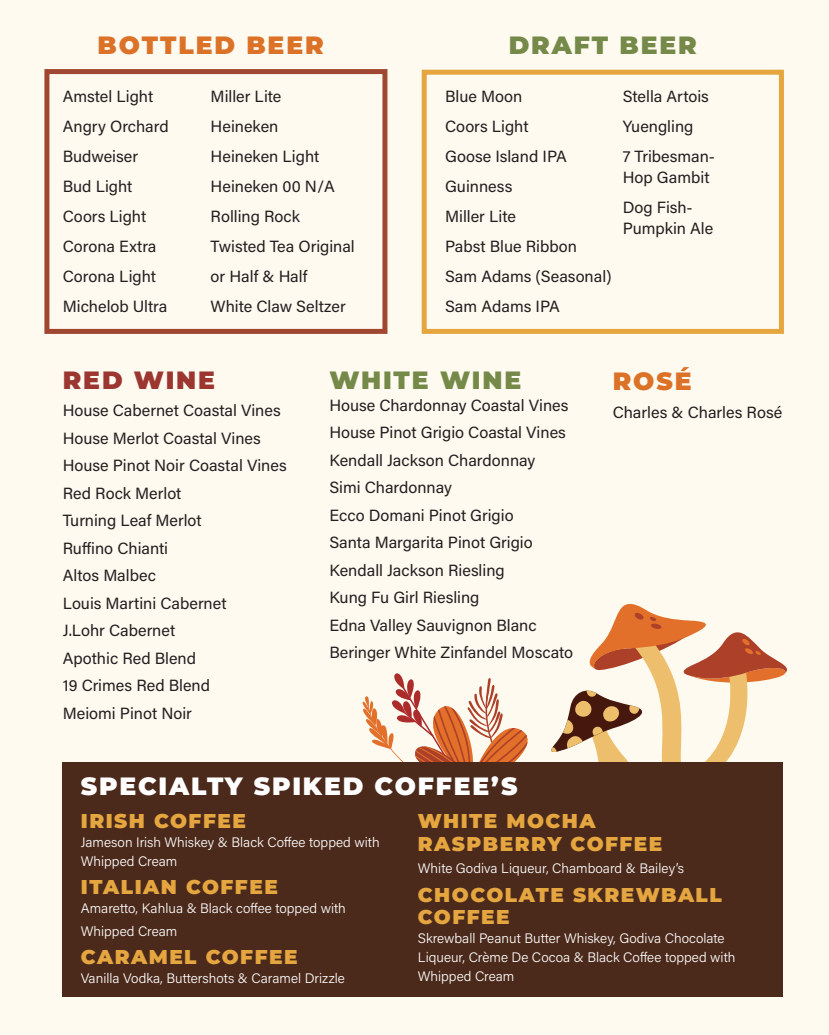
<style>
.page{position:relative;width:829px;height:1035px;background:#fff}
.page>*{position:absolute;margin:0;border:0;box-sizing:border-box;transform-origin:0 0}
.t1{font:900 25px "Montserrat";letter-spacing:.075em;color:#fff}
.t2{font:900 25px "Montserrat";letter-spacing:.075em;color:#758a48}
.t3{font:900 25px "Montserrat";letter-spacing:.075em;color:#db7227}
.t4{font:900 25px "Montserrat";letter-spacing:.075em;color:#9c3631}
.t5{font:900 20px/22.5px "Montserrat";letter-spacing:.075em;color:#e5a640}
.t6{font:16.25px/30px "Acumin Pro";color:#231f20}
.t7{font:13.75px/18.8px "Acumin Variable Concept";color:#fff}
</style>
<div class="page">
<div style="left:0;top:0;width:828px;height:1035px;background:#fefaf0"></div>
<svg style="left:361px;top:603px;width:426px;height:243px"></svg>
<div style="left:63px;top:763px;width:719px;height:234px;background:#4c2a1b"></div>
<div style="left:44px;top:69px;width:343px;height:265px;border:5px solid #9f4730"></div>
<div style="left:421px;top:70px;width:362px;height:264px;border:5px solid #e5a640"></div>
<h1 class="t3" style="left:97px;top:27px;width:227px">BOTTLED BEER</h1>
<h1 class="t2" style="left:508px;top:27px;width:189px">DRAFT BEER</h1>
<p class="t6" style="left:63px;top:81px;width:107px">Amstel Light<br>Angry Orchard<br>Budweiser<br>Bud Light<br>Coors Light<br>Corona Extra<br>Corona Light<br>Michelob Ultra</p>
<p class="t6" style="left:445px;top:81px;width:168px">Blue Moon<br>Coors Light<br>Goose Island IPA<br>Guinness<br>Miller Lite<br>Pabst Blue Ribbon<br>Sam Adams (Seasonal)<br>Sam Adams IPA</p>
<p class="t6" style="left:210px;top:81px;width:146px">Miller Lite<br>Heineken<br>Heineken Light<br>Heineken 00 N/A<br>Rolling Rock<br>Twisted Tea Original or Half &amp; Half<br>White Claw Seltzer</p>
<p class="t6" style="left:622px;top:81px;width:94px">Stella Artois<br>Yuengling<br>7 Tribesman-</p>
<p class="t6" style="left:622px;top:162px;width:88px">Hop Gambit<br>Dog Fish-</p>
<p class="t6" style="left:622px;top:213px;width:92px">Pumpkin Ale</p>
<h1 class="t4" style="left:63px;top:361px;width:154px">RED WINE</h1>
<p class="t6" style="left:63px;top:396px;width:225px;line-height:27.5px">House Cabernet Coastal Vines<br>House Merlot Coastal Vines<br>House Pinot Noir Coastal Vines<br>Red Rock Merlot<br>Turning Leaf Merlot<br>Ruffino Chianti<br>Altos Malbec<br>Louis Martini Cabernet<br>J.Lohr Cabernet<br>Apothic Red Blend<br>19 Crimes Red Blend<br>Meiomi Pinot Noir</p>
<h1 class="t2" style="left:329px;top:361px;width:193px">WHITE WINE</h1>
<p class="t6" style="left:329px;top:391px;width:245px;line-height:27.5px">House Chardonnay Coastal Vines<br>House Pinot Grigio Coastal Vines<br>Kendall Jackson Chardonnay<br>Simi Chardonnay<br>Ecco Domani Pinot Grigio<br>Santa Margarita Pinot Grigio<br>Kendall Jackson Riesling<br>Kung Fu Girl Riesling<br>Edna Valley Sauvignon Blanc<br>Beringer White Zinfandel Moscato</p>
<h1 class="t1" style="left:81px;top:767px;width:438px">SPECIALTY SPIKED COFFEE’S</h1>
<h1 class="t3" style="left:612px;top:363px;width:80px">ROSÉ</h1>
<p class="t6" style="left:612px;top:396px;width:171px">Charles &amp; Charles Rosé</p>
<p class="t5" style="left:81px;top:809px;width:166px">IRISH COFFEE</p>
<p class="t7" style="left:81px;top:832px;width:300px">Jameson Irish Whiskey &amp; Black Coffee topped with<br>Whipped Cream</p>
<p class="t5" style="left:81px;top:875px;width:198px">ITALIAN COFFEE</p>
<p class="t7" style="left:81px;top:897px;width:266px;line-height:22.5px">Amaretto, Kahlua &amp; Black coffee topped with<br>Whipped Cream</p>
<p class="t5" style="left:81px;top:945px;width:218px">CARAMEL COFFEE</p>
<p class="t7" style="left:81px;top:968px;width:265px">Vanilla Vodka, Buttershots &amp; Caramel Drizzle</p>
<p class="t5" style="left:417px;top:809px;width:246px">WHITE MOCHA<br>RASPBERRY COFFEE</p>
<p class="t7" style="left:417px;top:858px;width:267px">White Godiva Liqueur, Chamboard &amp; Bailey’s</p>
<p class="t5" style="left:417px;top:882px;width:305px">CHOCOLATE SKREWBALL<br>COFFEE</p>
<p class="t7" style="left:417px;top:928px;width:319px">Skrewball Peanut Butter Whiskey, Godiva Chocolate<br>Liqueur, Crème De Cocoa &amp; Black Coffee topped with<br>Whipped Cream</p>
</div>
